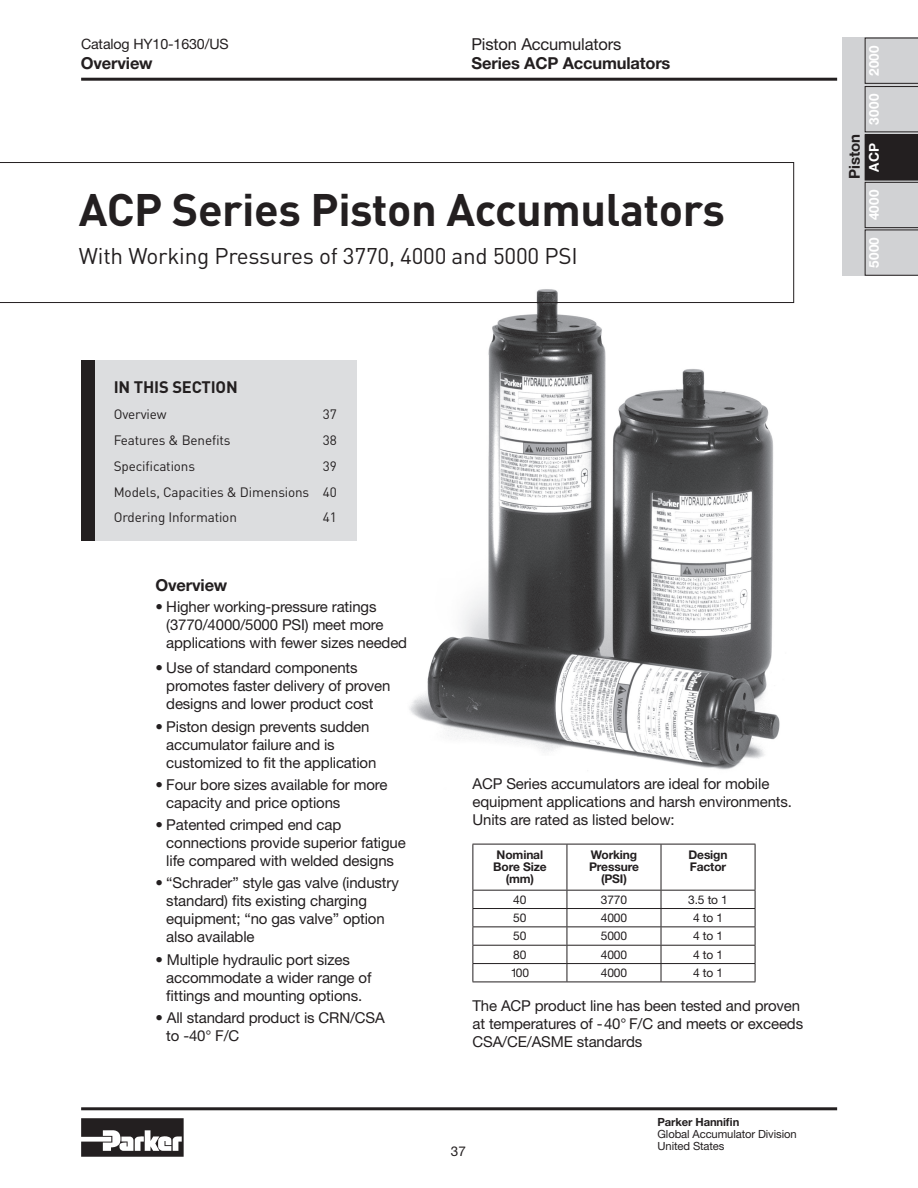
<style>
.page{position:relative;width:918px;height:1188px;background:#fff}
.page>*{position:absolute;margin:0;border:0;box-sizing:border-box;transform-origin:0 0}
.t1{font:700 45px "DINOT";letter-spacing:-.01em;color:#231f20}
.t2{font:22.5px "DINOT";letter-spacing:-.01em;color:#231f20}
.t3{font:700 16.5px "Helvetica Neue LT Std";letter-spacing:-.01em;color:#231f20}
.t4{font:16.5px "Helvetica Neue LT Std";letter-spacing:-.01em;color:#231f20}
.t5{font:700 16.5px "DINOT";letter-spacing:-.01em;color:#231f20}
.t6{font:15px/18px "Helvetica Neue LT Std";letter-spacing:-.01em;color:#231f20}
.t7{font:700 15px "Helvetica Neue LT Std";letter-spacing:-.01em;color:#231f20}
.t8{font:14.25px "Helvetica Neue LT Std";letter-spacing:-.01em;color:#231f20}
.t9{font:13.5px/25.8px "DINOT";letter-spacing:-.01em;color:#231f20;text-align:justify}
.t10{font:700 13.5px "Helvetica Neue LT Std";letter-spacing:.02em;color:#fff}
.t11{font:13.5px "Helvetica Neue LT Std";color:#231f20}
.t12{font:12px "Helvetica Neue LT Std";letter-spacing:-.01em;color:#231f20}
.t13{font:700 12px/12px "Helvetica Neue LT Std";letter-spacing:-.01em;color:#231f20;text-align:center}
.t14{font:11.25px/12px "Helvetica Neue LT Std";letter-spacing:-.01em;color:#231f20}
.t15{font:700 11.25px "Helvetica Neue LT Std";letter-spacing:-.01em;color:#231f20}
</style>
<div class="page">
<hr style="left:81px;top:78px;width:756px;height:3px;background:#231f20">
<hr style="left:81px;top:1107px;width:756px;height:3px;background:#231f20">
<svg style="left:81px;top:1118px;width:103px;height:39px"></svg>
<div style="left:842px;top:38px;width:76px;height:238px;background:#d1d2d4"></div>
<img style="left:409px;top:283px;width:386px;height:487px">
<div style="left:91px;top:361px;width:266px;height:180px;background:#dcdddf"></div>
<div style="left:81px;top:361px;width:13px;height:180px;background:#231f20"></div>
<div style="left:0;top:162px;width:794px;height:141px;border:1px solid #231f20"></div>
<svg style="left:865px;top:38px;width:53px;height:238px"></svg>
<svg style="left:472px;top:844px;width:284px;height:138px"></svg>
<hr style="left:472px;top:982px;width:95px;height:1px;background:#231f20">
<hr style="left:567px;top:982px;width:94px;height:1px;background:#231f20">
<hr style="left:661px;top:982px;width:94px;height:1px;background:#231f20">
<p class="t8" style="left:81px;top:35px;width:149px">Catalog HY10-1630/US</p>
<p class="t4" style="left:471px;top:35px;width:151px">Piston Accumulators</p>
<p class="t3" style="left:81px;top:53px;width:73px">Overview</p>
<p class="t3" style="left:472px;top:53px;width:200px">Series ACP Accumulators</p>
<h1 class="t1" style="left:79px;top:179px;width:648px">ACP Series Piston Accumulators</h1>
<h2 class="t2" style="left:79px;top:241px;width:500px">With Working Pressures of 3770, 4000 and 5000 PSI</h2>
<p class="t5" style="left:114px;top:376px;width:126px">IN THIS SECTION</p>
<p class="t9" style="left:114px;top:401px;width:54px">Overview</p>
<p class="t9" style="left:323px;top:401px;width:15px">37</p>
<p class="t9" style="left:114px;top:427px;width:118px">Features &amp; Benefits</p>
<p class="t9" style="left:323px;top:427px;width:15px">38</p>
<p class="t9" style="left:114px;top:452px;width:83px">Specifications</p>
<p class="t9" style="left:114px;top:452px;width:224px;text-indent:209px">39<br>Models, Capacities &amp; Dimensions 40<br>Ordering Information</p>
<p class="t9" style="left:323px;top:504px;width:15px">41</p>
<p class="t3" style="left:156px;top:575px;width:73px">Overview</p>
<p class="t6" style="left:166px;top:598px;width:242px;text-indent:-11px">• Higher working-pressure ratings (3770/4000/5000 PSI) meet more applications with fewer sizes needed</p>
<p class="t6" style="left:166px;top:659px;width:226px;text-indent:-11px">• Use of standard components promotes faster delivery of proven designs and lower product cost</p>
<p class="t6" style="left:166px;top:717px;width:212px;text-indent:-11px">• Piston design prevents sudden accumulator failure and is customized to fit the application</p>
<p class="t6" style="left:166px;top:775px;width:223px;text-indent:-11px">• Four bore sizes available for more capacity and price options</p>
<p class="t6" style="left:166px;top:816px;width:241px;text-indent:-11px">• Patented crimped end cap connections provide superior fatigue life compared with welded designs</p>
<p class="t6" style="left:166px;top:874px;width:234px;text-indent:-11px">• “Schrader” style gas valve (industry standard) fits existing charging equipment; “no gas valve” option also available</p>
<p class="t6" style="left:166px;top:950px;width:207px;text-indent:-11px">• Multiple hydraulic port sizes accommodate a wider range of fittings and mounting options.</p>
<p class="t6" style="left:166px;top:1009px;width:220px;text-indent:-11px">• All standard product is CRN/CSA to -40° F/C</p>
<p class="t6" style="left:472px;top:775px;width:321px">ACP Series accumulators are ideal for mobile equipment applications and harsh environments.<br>Units are rated as listed below:</p>
<p class="t13" style="left:493px;top:849px;width:55px">Nominal<br>Bore Size (mm)</p>
<p class="t13" style="left:589px;top:849px;width:51px">Working<br>Pressure (PSI)</p>
<p class="t13" style="left:688px;top:849px;width:41px;text-align:left">Design<br>Factor</p>
<p class="t12" style="left:513px;top:892px;width:15px">40</p>
<p class="t12" style="left:601px;top:892px;width:28px">3770</p>
<p class="t12" style="left:688px;top:892px;width:41px">3.5 to 1</p>
<p class="t12" style="left:513px;top:911px;width:15px">50</p>
<p class="t12" style="left:601px;top:911px;width:28px">4000</p>
<p class="t12" style="left:693px;top:911px;width:32px">4 to 1</p>
<p class="t12" style="left:513px;top:929px;width:15px">50</p>
<p class="t12" style="left:601px;top:929px;width:28px">5000</p>
<p class="t12" style="left:693px;top:929px;width:32px">4 to 1</p>
<p class="t12" style="left:513px;top:947px;width:15px">80</p>
<p class="t12" style="left:601px;top:947px;width:28px">4000</p>
<p class="t12" style="left:693px;top:947px;width:32px">4 to 1</p>
<p class="t12" style="left:511px;top:966px;width:20px">100</p>
<p class="t12" style="left:601px;top:966px;width:28px">4000</p>
<p class="t12" style="left:693px;top:966px;width:32px">4 to 1</p>
<p class="t6" style="left:472px;top:997px;width:332px">The ACP product line has been tested and proven at temperatures of -40° F/C and meets or exceeds<br>CSA/CE/ASME standards</p>
<p class="t11" style="left:451px;top:1143px;width:16px">37</p>
<p class="t15" style="left:658px;top:1115px;width:83px">Parker Hannifin</p>
<p class="t14" style="left:658px;top:1128px;width:141px">Global Accumulator Division<br>United States</p>
<p class="t7" style="left:845px;top:179px;width:46px;rotate:-90deg">Piston</p>
<p class="t10" style="left:866px;top:76px;width:32px;rotate:-90deg">2000</p>
<p class="t10" style="left:866px;top:125px;width:32px;rotate:-90deg">3000</p>
<p class="t10" style="left:866px;top:172px;width:30px;rotate:-90deg">ACP</p>
<p class="t10" style="left:866px;top:268px;width:80px;rotate:-90deg">5000 4000</p>
</div>
